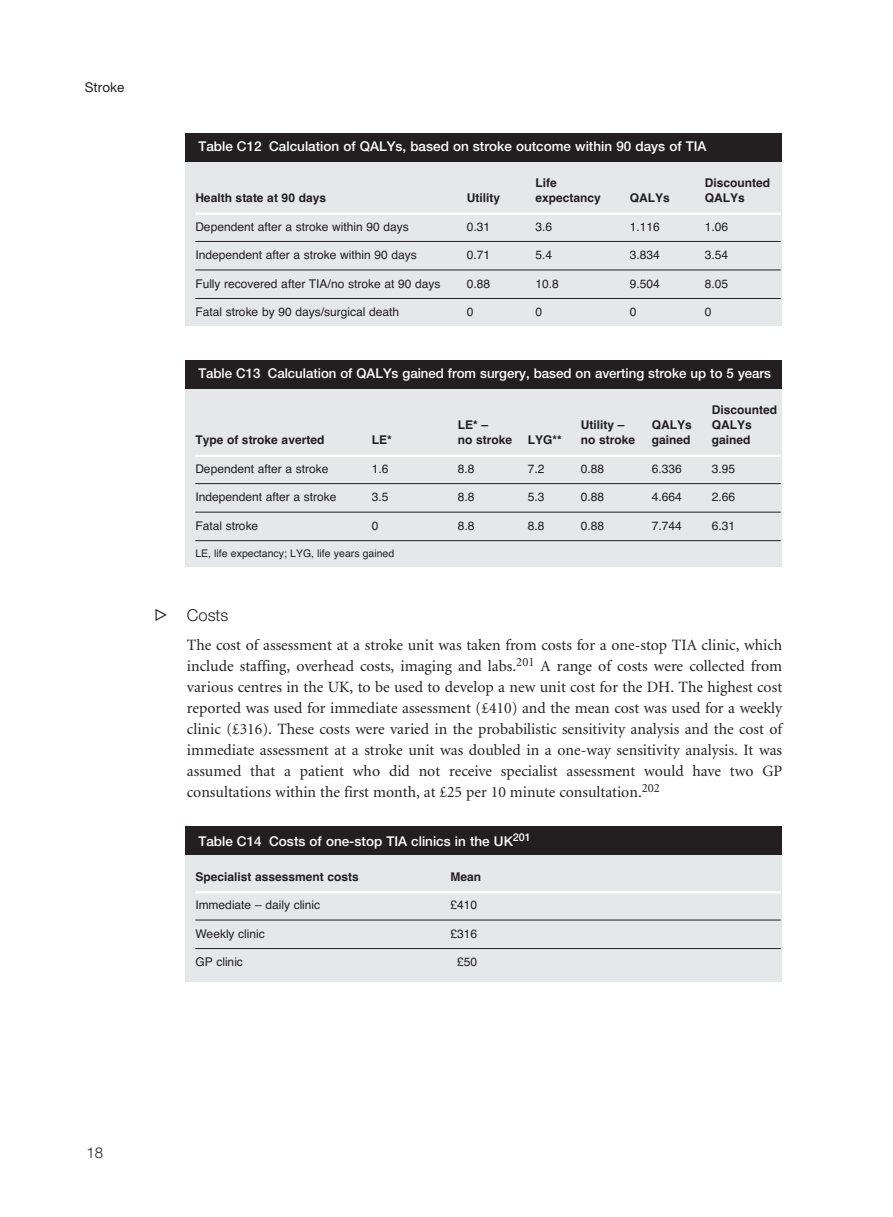
<style>
.page{position:relative;width:893px;height:1217px;background:#fff}
.page>*{position:absolute;margin:0;border:0;box-sizing:border-box;transform-origin:0 0}
.t1{font:300 16.5px "Helvetica Neue";color:#231f20}
.t2{font:15.75px/21px "Minion";color:#231f20;text-align:justify}
.t3{font:300 15px "Helvetica Neue";color:#231f20}
.t4{font:500 13.5px "Helvetica Neue";color:#fff}
.t5{font:13.5px "Helvetica Neue";color:#231f20}
.t6{font:12px "Helvetica";color:#231f20}
.t7{font:700 12px "Helvetica";color:#231f20}
.t8{font:10.5px "Helvetica";color:#231f20}
</style>
<div class="page">
<div style="left:185px;top:855px;width:597px;height:126px;background:#e6e7e9"></div>
<hr style="left:195px;top:890px;width:586px;height:3px;background:#fff">
<hr style="left:195px;top:919px;width:586px;height:1px;background:#231f20">
<hr style="left:195px;top:947px;width:586px;height:1px;background:#231f20">
<div style="left:185px;top:826px;width:597px;height:29px;background:#231f20"></div>
<div style="left:185px;top:162px;width:597px;height:164px;background:#e6e7e9"></div>
<hr style="left:195px;top:212px;width:586px;height:3px;background:#fff">
<hr style="left:195px;top:241px;width:586px;height:1px;background:#231f20">
<hr style="left:195px;top:269px;width:586px;height:1px;background:#231f20">
<hr style="left:195px;top:298px;width:586px;height:1px;background:#231f20">
<div style="left:185px;top:133px;width:597px;height:29px;background:#231f20"></div>
<div style="left:185px;top:389px;width:597px;height:178px;background:#e6e7e9"></div>
<hr style="left:195px;top:454px;width:586px;height:3px;background:#fff">
<hr style="left:195px;top:483px;width:586px;height:1px;background:#231f20">
<hr style="left:195px;top:511px;width:586px;height:1px;background:#231f20">
<hr style="left:195px;top:540px;width:586px;height:1px;background:#231f20">
<div style="left:185px;top:360px;width:597px;height:29px;background:#231f20"></div>
<p class="t5" style="left:85px;top:82px;width:41px">Stroke</p>
<p class="t4" style="left:198px;top:141px;width:510px">Table C12 Calculation of QALYs, based on stroke outcome within 90 days of TIA</p>
<p class="t7" style="left:535px;top:178px;width:23px">Life</p>
<p class="t7" style="left:705px;top:178px;width:67px">Discounted</p>
<p class="t7" style="left:195px;top:193px;width:132px">Health state at 90 days</p>
<p class="t7" style="left:467px;top:193px;width:35px">Utility</p>
<p class="t7" style="left:535px;top:193px;width:67px">expectancy</p>
<p class="t7" style="left:630px;top:193px;width:41px">QALYs</p>
<p class="t7" style="left:705px;top:193px;width:41px">QALYs</p>
<p class="t6" style="left:195px;top:222px;width:215px">Dependent after a stroke within 90 days</p>
<p class="t6" style="left:467px;top:222px;width:25px">0.31</p>
<p class="t6" style="left:535px;top:222px;width:18px">3.6</p>
<p class="t6" style="left:630px;top:222px;width:32px">1.116</p>
<p class="t6" style="left:705px;top:222px;width:25px">1.06</p>
<p class="t6" style="left:195px;top:250px;width:223px">Independent after a stroke within 90 days</p>
<p class="t6" style="left:467px;top:250px;width:25px">0.71</p>
<p class="t6" style="left:535px;top:250px;width:18px">5.4</p>
<p class="t6" style="left:630px;top:250px;width:32px">3.834</p>
<p class="t6" style="left:705px;top:250px;width:25px">3.54</p>
<p class="t6" style="left:195px;top:279px;width:246px">Fully recovered after TIA/no stroke at 90 days</p>
<p class="t6" style="left:467px;top:279px;width:25px">0.88</p>
<p class="t6" style="left:535px;top:279px;width:25px">10.8</p>
<p class="t6" style="left:630px;top:279px;width:32px">9.504</p>
<p class="t6" style="left:705px;top:279px;width:25px">8.05</p>
<p class="t6" style="left:195px;top:307px;width:205px">Fatal stroke by 90 days/surgical death</p>
<p class="t6" style="left:467px;top:307px;width:8px">0</p>
<p class="t6" style="left:535px;top:307px;width:8px">0</p>
<p class="t6" style="left:630px;top:307px;width:8px">0</p>
<p class="t6" style="left:705px;top:307px;width:8px">0</p>
<p class="t4" style="left:198px;top:368px;width:574px">Table C13 Calculation of QALYs gained from surgery, based on averting stroke up to 5 years</p>
<p class="t7" style="left:712px;top:405px;width:67px">Discounted</p>
<p class="t7" style="left:458px;top:420px;width:32px">LE* –</p>
<p class="t7" style="left:581px;top:420px;width:45px">Utility –</p>
<p class="t7" style="left:652px;top:420px;width:42px">QALYs</p>
<p class="t7" style="left:712px;top:420px;width:42px">QALYs</p>
<p class="t7" style="left:195px;top:435px;width:130px">Type of stroke averted</p>
<p class="t7" style="left:372px;top:435px;width:21px">LE*</p>
<p class="t7" style="left:458px;top:435px;width:56px">no stroke</p>
<p class="t7" style="left:528px;top:435px;width:35px">LYG**</p>
<p class="t7" style="left:581px;top:435px;width:56px">no stroke</p>
<p class="t7" style="left:652px;top:435px;width:40px">gained</p>
<p class="t7" style="left:712px;top:435px;width:40px">gained</p>
<p class="t6" style="left:195px;top:464px;width:135px">Dependent after a stroke</p>
<p class="t6" style="left:372px;top:464px;width:18px">1.6</p>
<p class="t6" style="left:458px;top:464px;width:18px">8.8</p>
<p class="t6" style="left:528px;top:464px;width:18px">7.2</p>
<p class="t6" style="left:581px;top:464px;width:25px">0.88</p>
<p class="t6" style="left:652px;top:464px;width:32px">6.336</p>
<p class="t6" style="left:712px;top:464px;width:25px">3.95</p>
<p class="t6" style="left:195px;top:492px;width:143px">Independent after a stroke</p>
<p class="t6" style="left:372px;top:492px;width:18px">3.5</p>
<p class="t6" style="left:458px;top:492px;width:18px">8.8</p>
<p class="t6" style="left:528px;top:492px;width:18px">5.3</p>
<p class="t6" style="left:581px;top:492px;width:25px">0.88</p>
<p class="t6" style="left:652px;top:492px;width:32px">4.664</p>
<p class="t6" style="left:712px;top:492px;width:25px">2.66</p>
<p class="t6" style="left:195px;top:521px;width:64px">Fatal stroke</p>
<p class="t6" style="left:372px;top:521px;width:8px">0</p>
<p class="t6" style="left:458px;top:521px;width:18px">8.8</p>
<p class="t6" style="left:528px;top:521px;width:18px">8.8</p>
<p class="t6" style="left:581px;top:521px;width:25px">0.88</p>
<p class="t6" style="left:652px;top:521px;width:32px">7.744</p>
<p class="t6" style="left:712px;top:521px;width:25px">6.31</p>
<p class="t8" style="left:195px;top:549px;width:200px">LE, life expectancy; LYG, life years gained</p>
<p class="t1" style="left:153px;top:608px;width:77px">▲ Costs</p>
<p class="t2" style="left:187px;top:635px;width:597px">The cost of assessment at a stroke unit was taken from costs for a one-stop TIA clinic, which include staffing, overhead costs, imaging and labs.<sup>201</sup> A range of costs were collected from various centres in the UK, to be used to develop a new unit cost for the DH. The highest cost reported was used for immediate assessment (£410) and the mean cost was used for a weekly clinic (£316). These costs were varied in the probabilistic sensitivity analysis and the cost of immediate assessment at a stroke unit was doubled in a one-way sensitivity analysis. It was assumed that a patient who did not receive specialist assessment would have two GP consultations within the first month, at £25 per 10 minute consultation.<sup>202</sup></p>
<p class="t4" style="left:198px;top:835px;width:334px">Table C14 Costs of one-stop TIA clinics in the UK<sup>201</sup></p>
<p class="t7" style="left:195px;top:871px;width:165px">Specialist assessment costs</p>
<p class="t7" style="left:450px;top:871px;width:32px">Mean</p>
<p class="t6" style="left:195px;top:900px;width:126px">Immediate – daily clinic</p>
<p class="t6" style="left:450px;top:900px;width:28px">£410</p>
<p class="t6" style="left:195px;top:928px;width:71px">Weekly clinic</p>
<p class="t6" style="left:450px;top:928px;width:28px">£316</p>
<p class="t6" style="left:195px;top:957px;width:49px">GP clinic</p>
<p class="t6" style="left:457px;top:957px;width:22px">£50</p>
<p class="t3" style="left:86px;top:1146px;width:18px">18</p>
</div>
